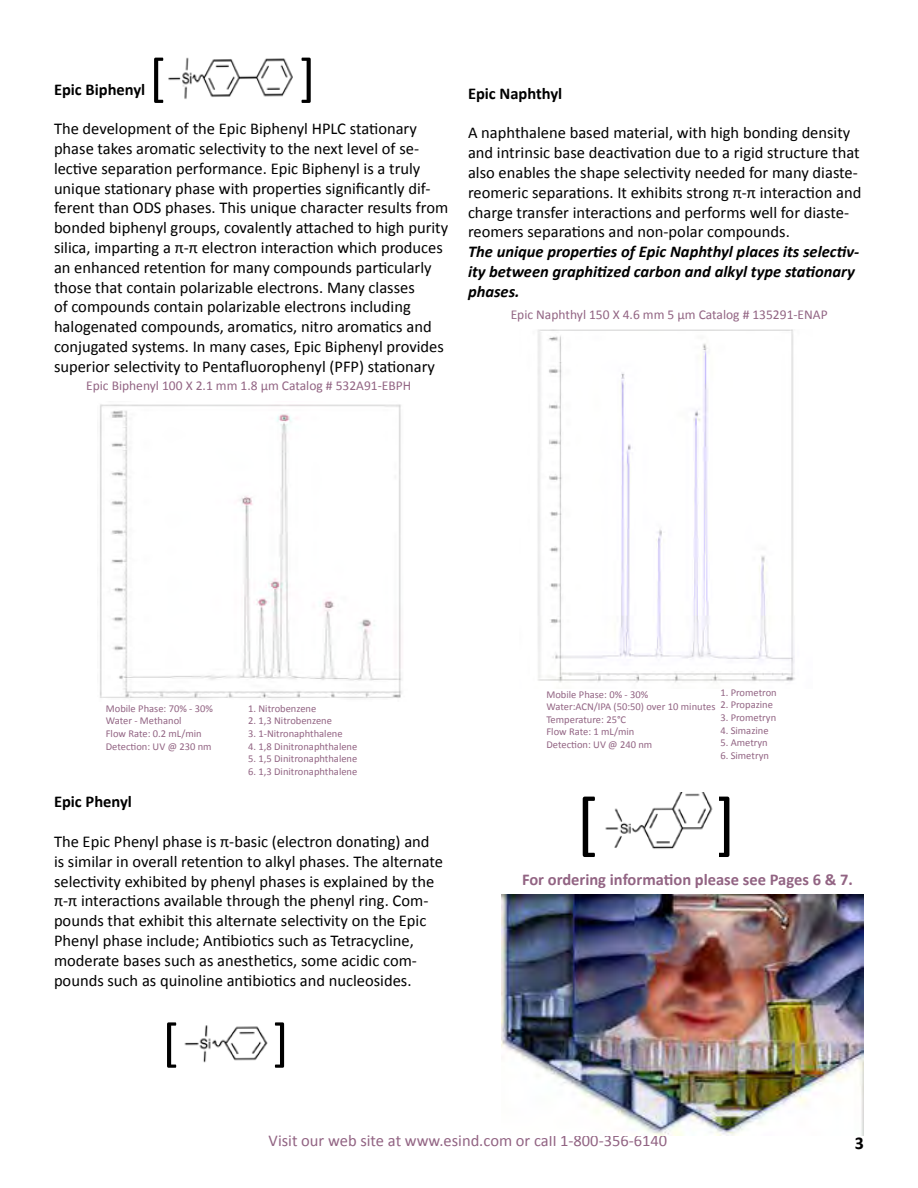
<style>
.page{position:relative;width:918px;height:1188px;background:#fff}
.page>*{position:absolute;margin:0;border:0;box-sizing:border-box;transform-origin:0 0}
.t1{font:72px "Calibri";color:#000}
.t2{font:54px "Calibri";color:#000}
.t3{font:700 18px "Calibri";color:#000}
.t4{font:16.5px/19.8px "Calibri";color:#000}
.t5{font:italic 700 16.5px/19.8px "Calibri";color:#000}
.t6{font:16.5px "Calibri";color:#926483}
.t7{font:700 16.5px "Calibri";color:#926483}
.t8{font:700 16.5px "Calibri";color:#000}
.t9{font:13.5px "Calibri";color:#926483}
.t10{font:10.5px/12.6px "Calibri";color:#926483}
</style>
<div class="page">
<img style="left:168px;top:57px;width:125px;height:42px">
<img style="left:184px;top:1025px;width:84px;height:38px">
<img style="left:501px;top:894px;width:363px;height:242px">
<img style="left:100px;top:404px;width:302px;height:295px">
<img style="left:605px;top:793px;width:108px;height:56px">
<img style="left:537px;top:329px;width:258px;height:354px">
<h2 class="t2" style="left:149px;top:42px;width:18px">[</h2>
<h2 class="t2" style="left:299px;top:42px;width:18px">]</h2>
<p class="t4" style="left:54px;top:119px;width:396px">The development of the Epic Biphenyl HPLC stationary phase takes aromatic selectivity to the next level of se&shy;lective separation performance. Epic Biphenyl is a truly unique stationary phase with properties significantly dif&shy;ferent than ODS phases. This unique character results from bonded biphenyl groups, covalently attached to high purity silica, imparting a π-π electron interaction which produces an enhanced retention for many compounds particularly those that contain polarizable electrons. Many classes<br>of compounds contain polarizable electrons including halogenated compounds, aromatics, nitro aromatics and conjugated systems. In many cases, Epic Biphenyl provides superior selectivity to Pentafluorophenyl (PFP) stationary</p>
<p class="t8" style="left:54px;top:78px;width:93px">Epic Biphenyl</p>
<p class="t9" style="left:86px;top:377px;width:327px">Epic Biphenyl 100 X 2.1 mm 1.8 µm Catalog # 532A91-EBPH</p>
<p class="t8" style="left:468px;top:83px;width:96px">Epic Naphthyl</p>
<p class="t4" style="left:468px;top:123px;width:395px">A naphthalene based material, with high bonding density and intrinsic base deactivation due to a rigid structure that also enables the shape selectivity needed for many diaste&shy;reomeric separations. It exhibits strong π-π interaction and charge transfer interactions and performs well for diaste&shy;reomers separations and non-polar compounds.</p>
<p class="t5" style="left:468px;top:242px;width:393px">The unique properties of Epic Naphthyl places its selectiv&shy;ity between graphitized carbon and alkyl type stationary phases.</p>
<p class="t9" style="left:511px;top:306px;width:319px">Epic Naphthyl 150 X 4.6 mm 5 µm Catalog # 135291-ENAP</p>
<p class="t10" style="left:106px;top:702px;width:109px">Mobile Phase: 70% - 30%<br>Water - Methanol<br>Flow Rate: 0.2 mL/min<br>Detection: UV @ 230 nm</p>
<p class="t10" style="left:248px;top:702px;width:70px">1. Nitrobenzene</p>
<p class="t10" style="left:248px;top:715px;width:85px">2. 1,3 Nitrobenzene</p>
<p class="t10" style="left:248px;top:727px;width:96px">3. 1-Nitronaphthalene</p>
<p class="t10" style="left:248px;top:740px;width:111px">4. 1,8 Dinitronaphthalene</p>
<p class="t10" style="left:248px;top:752px;width:111px">5. 1,5 Dinitronaphthalene</p>
<p class="t10" style="left:248px;top:765px;width:111px">6. 1,3 Dinitronaphthalene</p>
<p class="t8" style="left:54px;top:791px;width:79px">Epic Phenyl</p>
<p class="t4" style="left:54px;top:832px;width:391px">The Epic Phenyl phase is π-basic (electron donating) and is similar in overall retention to alkyl phases. The alternate selectivity exhibited by phenyl phases is explained by the π-π interactions available through the phenyl ring. Com&shy;pounds that exhibit this alternate selectivity on the Epic Phenyl phase include; Antibiotics such as Tetracycline, moderate bases such as anesthetics, some acidic com&shy;pounds such as quinoline antibiotics and nucleosides.</p>
<h2 class="t2" style="left:162px;top:1007px;width:18px">[</h2>
<h2 class="t2" style="left:273px;top:1007px;width:18px">]</h2>
<p class="t10" style="left:720px;top:686px;width:58px">1. Prometron</p>
<p class="t10" style="left:720px;top:699px;width:54px">2. Propazine</p>
<p class="t10" style="left:720px;top:711px;width:57px">3. Prometryn</p>
<p class="t10" style="left:720px;top:724px;width:50px">4. Simazine</p>
<p class="t10" style="left:720px;top:736px;width:49px">5. Ametryn</p>
<p class="t10" style="left:720px;top:749px;width:50px">6. Simetryn</p>
<p class="t10" style="left:546px;top:688px;width:170px">Mobile Phase: 0% - 30%<br>Water:ACN/IPA (50:50) over 10 minutes<br>Temperature: 25°C<br>Flow Rate: 1 mL/min<br>Detection: UV @ 240 nm</p>
<h1 class="t1" style="left:576px;top:776px;width:24px">[</h1>
<h1 class="t1" style="left:714px;top:776px;width:24px">]</h1>
<p class="t7" style="left:522px;top:869px;width:332px">For ordering information please see Pages 6 &amp; 7.</p>
<p class="t6" style="left:269px;top:1130px;width:400px">Visit our web site at www.esind.com or call 1-800-356-6140</p>
<p class="t3" style="left:855px;top:1132px;width:11px">3</p>
</div>
